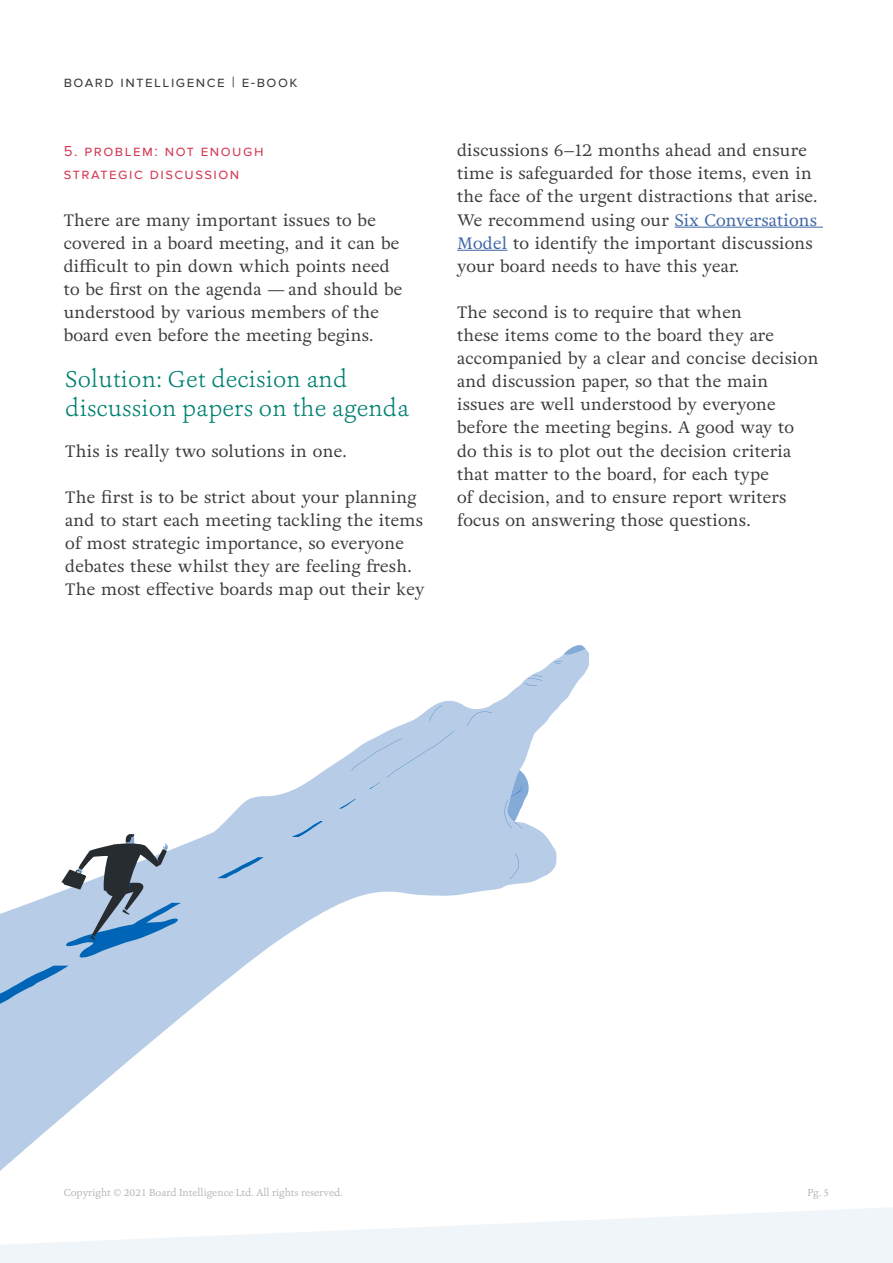
<style>
.page{position:relative;width:893px;height:1263px;background:#fff}
.page>*{position:absolute;margin:0;border:0;box-sizing:border-box;transform-origin:0 0}
.t1{font:300 24px/28.8px "Ashbury";letter-spacing:.01em;color:#018272}
.t2{font:16.5px/23.1px "Adriane Text";letter-spacing:.01em;color:#3b3b3a}
.t3{font:15px/23.1px "Proxima Nova";letter-spacing:.1em;color:#d43853}
.t4{font:15px "Proxima Nova";letter-spacing:.1em;color:#3b3b3a}
.t5{font:10.5px "Ashbury";color:#b1b2b3}
.s1{color:#3e67a5}
</style>
<div class="page">
<svg style="left:0;top:1207px;width:893px;height:56px;fill:#f0f5fa"></svg>
<hr style="left:675px;top:227px;width:148px;height:1px;background:#3e67a5">
<hr style="left:457px;top:250px;width:50px;height:1px;background:#3e67a5">
<svg style="left:0;top:648px;width:588px;height:523px"></svg>
<svg style="left:524px;top:675px;width:18px;height:11px"></svg>
<svg style="left:554px;top:661px;width:9px;height:3px"></svg>
<svg style="left:564px;top:645px;width:21px;height:10px"></svg>
<svg style="left:510px;top:853px;width:10px;height:26px"></svg>
<svg style="left:467px;top:711px;width:25px;height:15px"></svg>
<svg style="left:429px;top:705px;width:13px;height:16px"></svg>
<svg style="left:292px;top:821px;width:31px;height:16px"></svg>
<svg style="left:339px;top:799px;width:17px;height:10px"></svg>
<svg style="left:351px;top:731px;width:103px;height:58px;background:#bacfe8"></svg>
<svg style="left:217px;top:857px;width:47px;height:21px"></svg>
<svg style="left:0;top:833px;width:181px;height:172px"></svg>
<svg style="left:504px;top:770px;width:28px;height:59px"></svg>
<p class="t4" style="left:64px;top:73px;width:235px">Board intelligence | e-book</p>
<p class="t3" style="left:64px;top:140px;width:201px">5. Problem: Not enough strategic discussion</p>
<p class="t2" style="left:64px;top:208px;width:340px">There are many important issues to be covered in a board meeting, and it can be difficult to pin down which points need to be first on the agenda — and should be understood by various members of the board even before the meeting begins.</p>
<h1 class="t1" style="left:65px;top:365px;width:345px">Solution: Get decision and discussion papers on the agenda</h1>
<p class="t2" style="left:65px;top:439px;width:283px">This is really two solutions in one.</p>
<p class="t2" style="left:65px;top:485px;width:361px">The first is to be strict about your planning and to start each meeting tackling the items of most strategic importance, so everyone debates these whilst they are feeling fresh.<br>The most effective boards map out their key</p>
<p class="t2" style="left:457px;top:139px;width:362px">discussions 6–12 months ahead and ensure time is safeguarded for those items, even in the face of the urgent distractions that arise.<br>We recommend using our <span class="s1">Six Conversations Model</span> to identify the important discussions your board needs to have this year.</p>
<p class="t2" style="left:457px;top:300px;width:363px">The second is to require that when<br>these items come to the board they are accompanied by a clear and concise decision and discussion paper, so that the main issues are well understood by everyone before the meeting begins. A good way to<br>do this is to plot out the decision criteria that matter to the board, for each type<br>of decision, and to ensure report writers focus on answering those questions.</p>
<p class="t5" style="left:64px;top:1185px;width:281px">Copyright © 2021 Board Intelligence Ltd. All rights reserved.</p>
<p class="t5" style="left:807px;top:1185px;width:23px">Pg. 5</p>
</div>
